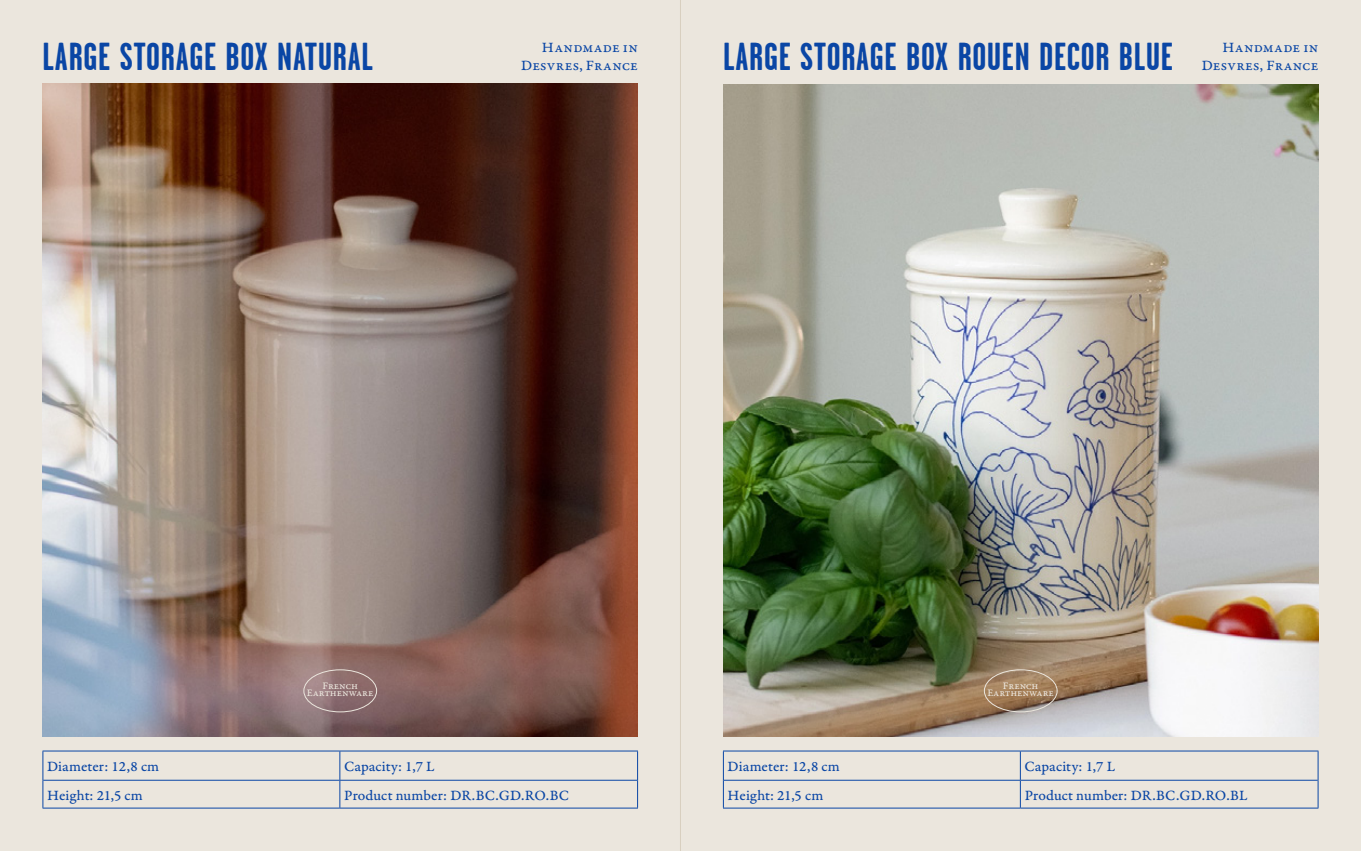
<style>
.page{position:relative;width:1361px;height:851px;background:#fff}
.page>*{position:absolute;margin:0;border:0;box-sizing:border-box;transform-origin:0 0}
.t1{font:700 39px "Garage Gothic";letter-spacing:.02em;color:#0a46a5}
.t2{font:15px/18.5px "Garamond Premr Pro Capt";letter-spacing:.01em;color:#0a46a5;text-align:right}
.t3{font:10.5px/7.5px "Garamond Premr Pro Capt";letter-spacing:-.02em;color:#ebe6dd;text-align:center}
</style>
<div class="page">
<div style="left:0;top:0;width:1361px;height:850px;background:#ebe6dd"></div>
<img style="left:43px;top:84px;width:595px;height:652px">
<hr style="left:43px;top:750px;width:297px;height:1px;background:#0a46a5">
<hr style="left:340px;top:750px;width:298px;height:1px;background:#0a46a5">
<hr style="left:43px;top:779px;width:297px;height:1px;background:#0a46a5">
<hr style="left:340px;top:779px;width:297px;height:1px;background:#0a46a5">
<hr style="left:43px;top:807px;width:297px;height:1px;background:#0a46a5">
<hr style="left:340px;top:807px;width:298px;height:1px;background:#0a46a5">
<svg style="left:43px;top:751px;width:1px;height:56px"></svg>
<svg style="left:339px;top:751px;width:1px;height:56px"></svg>
<svg style="left:637px;top:751px;width:1px;height:56px"></svg>
<hr style="left:723px;top:750px;width:297px;height:1px;background:#0a46a5">
<hr style="left:1020px;top:750px;width:298px;height:1px;background:#0a46a5">
<hr style="left:724px;top:779px;width:296px;height:1px;background:#0a46a5">
<hr style="left:1020px;top:779px;width:297px;height:1px;background:#0a46a5">
<hr style="left:723px;top:807px;width:297px;height:1px;background:#0a46a5">
<hr style="left:1020px;top:807px;width:298px;height:1px;background:#0a46a5">
<svg style="left:723px;top:751px;width:1px;height:56px"></svg>
<svg style="left:1020px;top:751px;width:1px;height:56px"></svg>
<svg style="left:1317px;top:751px;width:1px;height:56px"></svg>
<img style="left:723px;top:84px;width:595px;height:652px">
<div style="left:303px;top:669px;width:74px;height:43px;border:1px solid #ebe6dd;border-radius:50%"></div>
<div style="left:984px;top:669px;width:73px;height:43px;border:1px solid #ebe6dd;border-radius:50%"></div>
<h1 class="t1" style="left:43px;top:36px;width:332px">LARGE STORAGE BOX NATURAL</h1>
<h1 class="t1" style="left:723px;top:36px;width:451px">LARGE STORAGE BOX ROUEN DECOR BLUE</h1>
<p class="t2" style="left:1201px;top:38px;width:118px">Handmade in<br>Desvres, France</p>
<p class="t2" style="left:521px;top:38px;width:118px">Handmade in<br>Desvres, France</p>
<p class="t3" style="left:307px;top:681px;width:68px">French<br>Earthenware</p>
<p class="t3" style="left:987px;top:681px;width:68px">French<br>Earthenware</p>
<p class="t2" style="left:47px;top:757px;width:113px">Diameter: 12,8 cm</p>
<p class="t2" style="left:344px;top:757px;width:92px">Capacity: 1,7 L</p>
<p class="t2" style="left:47px;top:785px;width:97px">Height: 21,5 cm</p>
<p class="t2" style="left:344px;top:785px;width:226px">Product number: DR.BC.GD.RO.BC</p>
<p class="t2" style="left:727px;top:757px;width:113px">Diameter: 12,8 cm</p>
<p class="t2" style="left:1024px;top:757px;width:92px">Capacity: 1,7 L</p>
<p class="t2" style="left:727px;top:785px;width:97px">Height: 21,5 cm</p>
<p class="t2" style="left:1024px;top:785px;width:224px">Product number: DR.BC.GD.RO.BL</p>
</div>
